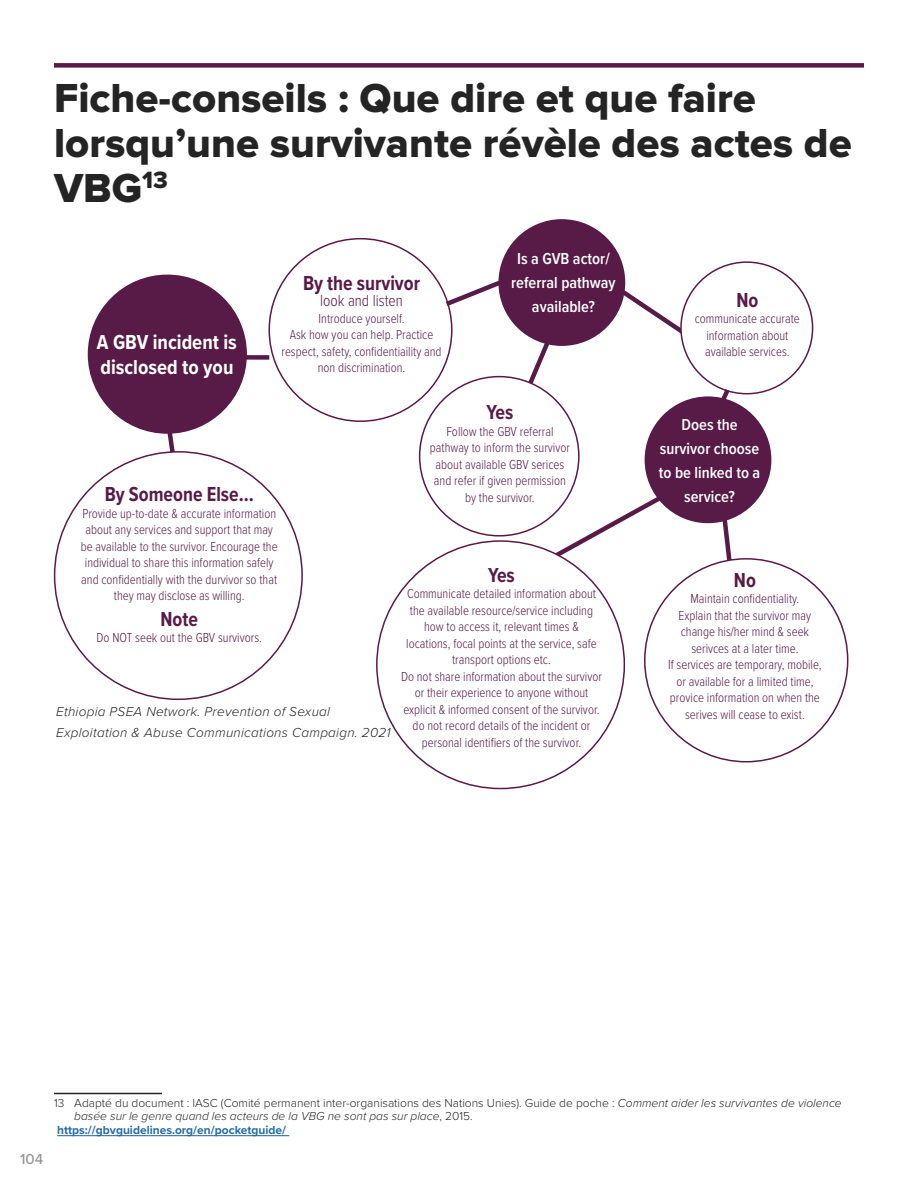
<style>
.page{position:relative;width:918px;height:1188px;background:#fff}
.page>*{position:absolute;margin:0;border:0;box-sizing:border-box;transform-origin:0 0}
.t1{font:42px/45px "Proxima Nova Extrabld";color:#242424}
.t2{font:700 21px "Proxima Nova Cond";color:#581a47;scale:.95 1}
.t3{font:700 21px/25.5px "Proxima Nova Cond";color:#fff}
.t4{font:600 16.5px/24px "Proxima Nova Cond";color:#fff;text-align:center}
.t5{font:300 16.5px "Proxima Nova Cond";color:#581a47;scale:.95 1}
.t6{font:500 15px "Proxima Nova";color:#939598}
.t7{font:300 13.5px/16.5px "Proxima Nova Cond";color:#581a47;text-align:center;scale:.95 1}
.t8{font:italic 300 13.5px/21px "Proxima Nova";letter-spacing:.02em;color:#242424}
.t9{font:300 12px "Proxima Nova";color:#242424}
.t10{font:italic 300 12px "Proxima Nova";color:#242424}
.t11{font:700 12px "Proxima Nova";color:#256ba6}
.s1{font-style:italic}
.s2{font-style:normal}
</style>
<div class="page">
<div style="left:54px;top:63px;width:810px;height:5px;background:#581a47"></div>
<div style="left:88px;top:275px;width:159px;height:159px;background:#581a47;border-radius:50%"></div>
<div style="left:498px;top:219px;width:127px;height:127px;background:#581a47;border-radius:50%"></div>
<hr style="left:54px;top:1093px;width:108px;height:1px;background:#242424">
<hr style="left:57px;top:1135px;width:232px;height:1px;background:#256ba6">
<div style="left:645px;top:396px;width:126px;height:127px;background:#581a47;border-radius:50%"></div>
<svg style="left:163px;top:433px;width:15px;height:21px"></svg>
<div style="left:199px;top:355px;width:70px;height:5px;background:#581a47"></div>
<svg style="left:441px;top:272px;width:64px;height:38px"></svg>
<svg style="left:614px;top:284px;width:82px;height:59px"></svg>
<div style="left:681px;top:262px;width:132px;height:132px;background:#fff;border-radius:50%"></div>
<svg style="left:525px;top:334px;width:32px;height:55px"></svg>
<svg style="left:716px;top:385px;width:18px;height:17px"></svg>
<svg style="left:720px;top:517px;width:15px;height:45px"></svg>
<div style="left:645px;top:559px;width:203px;height:203px;background:#fff;border-radius:50%"></div>
<svg style="left:515px;top:490px;width:155px;height:91px"></svg>
<div style="left:377px;top:541px;width:247px;height:248px;background:#fff;border-radius:50%"></div>
<h1 class="t1" style="left:54px;top:77px;width:799px">Fiche-conseils : Que dire et que faire lorsqu’une survivante révèle des actes de<br>VBG<sup>13</sup></h1>
<h2 class="t3" style="left:97px;top:329px;width:141px">A GBV incident is disclosed to you</h2>
<h2 class="t2" style="left:303px;top:267px;width:125px">By the survivor</h2>
<p class="t5" style="left:320px;top:288px;width:88px">look and listen</p>
<p class="t7" style="left:281px;top:309px;width:170px">Introduce yourself.<br>Ask how you can help. Practice respect, safety, confidentiaility and non discrimination.</p>
<p class="t4" style="left:511px;top:246px;width:106px">Is a GVB actor/ referral pathway available?</p>
<h2 class="t2" style="left:487px;top:397px;width:30px">Yes</h2>
<p class="t7" style="left:430px;top:423px;width:149px">Follow the GBV referral pathway to inform the survivor about available GBV serices and refer if given permission</p>
<h2 class="t2" style="left:105px;top:479px;width:158px">By Someone Else...</h2>
<p class="t7" style="left:465px;top:489px;width:75px">by the survivor.</p>
<p class="t7" style="left:81px;top:504px;width:209px">Provide up-to-date &amp; accurate information about any services and support that may be available to the survivor. Encourage the individual to share this information safely and confidentially with the durvivor so that they may disclose as willing.</p>
<h2 class="t2" style="left:161px;top:603px;width:41px">Note</h2>
<p class="t7" style="left:97px;top:629px;width:176px">Do NOT seek out the GBV survivors.</p>
<h2 class="t2" style="left:488px;top:559px;width:30px">Yes</h2>
<p class="t7" style="left:401px;top:585px;width:213px">Communicate detailed information about the available resource/service including how to access it, relevant times &amp; locations, focal points at the service, safe transport options etc.<br>Do not share information about the survivor or their experience to anyone without explicit &amp; informed consent of the survivor. do not record details of the incident or personal identifiers of the survivor.</p>
<p class="t8" style="left:56px;top:700px;width:336px">Ethiopia PSEA Network. Prevention of Sexual<br>Exploitation &amp; Abuse Communications Campaign. 2021</p>
<h2 class="t2" style="left:736px;top:284px;width:25px">No</h2>
<p class="t7" style="left:695px;top:310px;width:112px">communicate accurate information about available services.</p>
<p class="t4" style="left:659px;top:412px;width:103px">Does the survivor choose to be linked to a service?</p>
<h2 class="t2" style="left:734px;top:564px;width:25px">No</h2>
<p class="t7" style="left:668px;top:590px;width:163px">Maintain confidentiality.<br>Explain that the survivor may change his/her mind &amp; seek serivces at a later time.<br>If services are temporary, mobile, or available for a limited time, provice information on when the serives will cease to exist.</p>
<p class="t6" style="left:20px;top:1148px;width:25px">104</p>
<p class="t9" style="left:54px;top:1094px;width:789px">13 Adapté du document : IASC (Comité permanent inter-organisations des Nations Unies). Guide de poche : <span class="s1">Comment aider les survivantes de violence</span></p>
<p class="t10" style="left:74px;top:1108px;width:400px">basée sur le genre quand les acteurs de la VBG ne sont pas sur place<span class="s2">, 2015.</span></p>
<p class="t11" style="left:57px;top:1121px;width:231px">https://gbvguidelines.org/en/pocketguide/</p>
</div>
